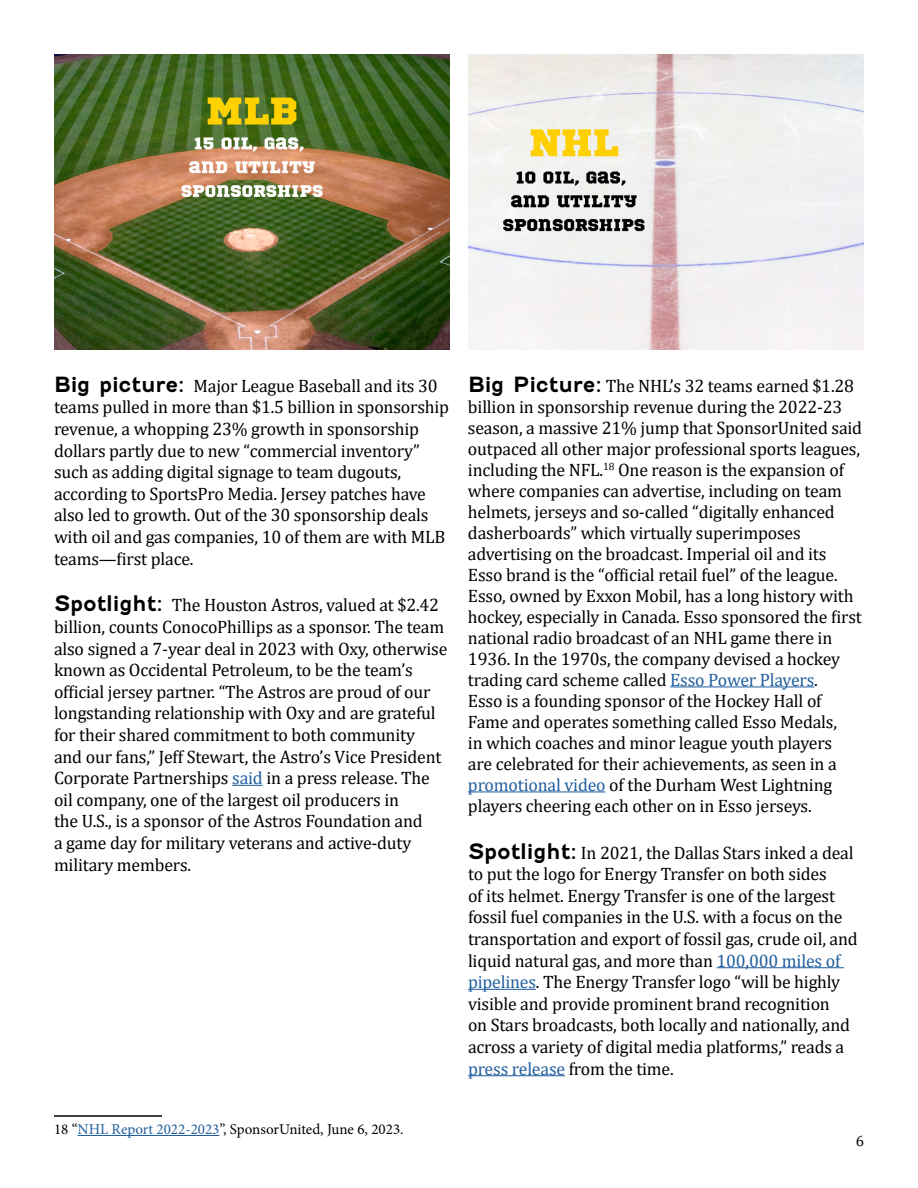
<style>
.page{position:relative;width:918px;height:1188px;background:#fff}
.page>*{position:absolute;margin:0;border:0;box-sizing:border-box;transform-origin:0 0}
.t1{font:18px/21.6px "Cambria";letter-spacing:-.01em;color:#000}
.t2{font:15px "Minion Pro";color:#000}
.t3{font:15px "Cambria";color:#000}
.s1{font-family:"Fenwick Rg";font-weight:700;font-size:21px}
.s2{color:#215e9e}
</style>
<div class="page">
<hr style="left:232px;top:785px;width:31px;height:1px;background:#215e9e">
<hr style="left:54px;top:1115px;width:108px;height:2px;background:#000">
<hr style="left:78px;top:1135px;width:141px;height:1px;background:#215e9e">
<hr style="left:670px;top:686px;width:144px;height:1px;background:#215e9e">
<hr style="left:468px;top:791px;width:138px;height:1px;background:#215e9e">
<hr style="left:717px;top:967px;width:127px;height:1px;background:#215e9e">
<hr style="left:468px;top:989px;width:68px;height:1px;background:#215e9e">
<hr style="left:468px;top:1075px;width:97px;height:1px;background:#215e9e">
<img style="left:54px;top:54px;width:396px;height:296px">
<img style="left:468px;top:54px;width:396px;height:296px">
<p class="t1" style="left:54px;top:375px;width:397px"><span class="s1">Big picture:</span> Major League Baseball and its 30 teams pulled in more than $1.5 billion in sponsorship revenue, a whopping 23% growth in sponsorship dollars partly due to new “commercial inventory” such as adding digital signage to team dugouts, according to SportsPro Media. Jersey patches have also led to growth. Out of the 30 sponsorship deals with oil and gas companies, 10 of them are with MLB teams—first place.</p>
<p class="t1" style="left:54px;top:594px;width:395px"><span class="s1">Spotlight:</span> The Houston Astros, valued at $2.42 billion, counts ConocoPhillips as a sponsor. The team also signed a 7-year deal in 2023 with Oxy, otherwise known as Occidental Petroleum, to be the team’s official jersey partner. “The Astros are proud of our longstanding relationship with Oxy and are grateful for their shared commitment to both community and our fans,” Jeff Stewart, the Astro’s Vice President Corporate Partnerships <span class="s2">said</span> in a press release. The oil company, one of the largest oil producers in<br>the U.S., is a sponsor of the Astros Foundation and<br>a game day for military veterans and active-duty military members.</p>
<p class="t2" style="left:54px;top:1119px;width:351px">18 “<span class="s2">NHL Report 2022-2023</span>”, SponsorUnited, June 6, 2023.</p>
<p class="t1" style="left:468px;top:375px;width:396px;line-height:21px"><span class="s1">Big Picture:</span> The NHL’s 32 teams earned $1.28 billion in sponsorship revenue during the 2022-23 season, a massive 21% jump that SponsorUnited said outpaced all other major professional sports leagues, including the NFL.<sup>18</sup> One reason is the expansion of where companies can advertise, including on team helmets, jerseys and so-called “digitally enhanced dasherboards” which virtually superimposes advertising on the broadcast. Imperial oil and its Esso brand is the “official retail fuel” of the league.<br>Esso, owned by Exxon Mobil, has a long history with hockey, especially in Canada. Esso sponsored the first national radio broadcast of an NHL game there in 1936. In the 1970s, the company devised a hockey trading card scheme called <span class="s2">Esso Power Players</span>.<br>Esso is a founding sponsor of the Hockey Hall of Fame and operates something called Esso Medals,<br>in which coaches and minor league youth players<br>are celebrated for their achievements, as seen in a <span class="s2">promotional video</span> of the Durham West Lightning players cheering each other on in Esso jerseys.</p>
<p class="t1" style="left:468px;top:842px;width:391px"><span class="s1">Spotlight:</span> In 2021, the Dallas Stars inked a deal to put the logo for Energy Transfer on both sides<br>of its helmet. Energy Transfer is one of the largest fossil fuel companies in the U.S. with a focus on the transportation and export of fossil gas, crude oil, and liquid natural gas, and more than <span class="s2">100,000 miles of pipelines</span>. The Energy Transfer logo “will be highly visible and provide prominent brand recognition<br>on Stars broadcasts, both locally and nationally, and across a variety of digital media platforms,” reads a <span class="s2">press release</span> from the time.</p>
<p class="t3" style="left:856px;top:1132px;width:10px">6</p>
</div>
